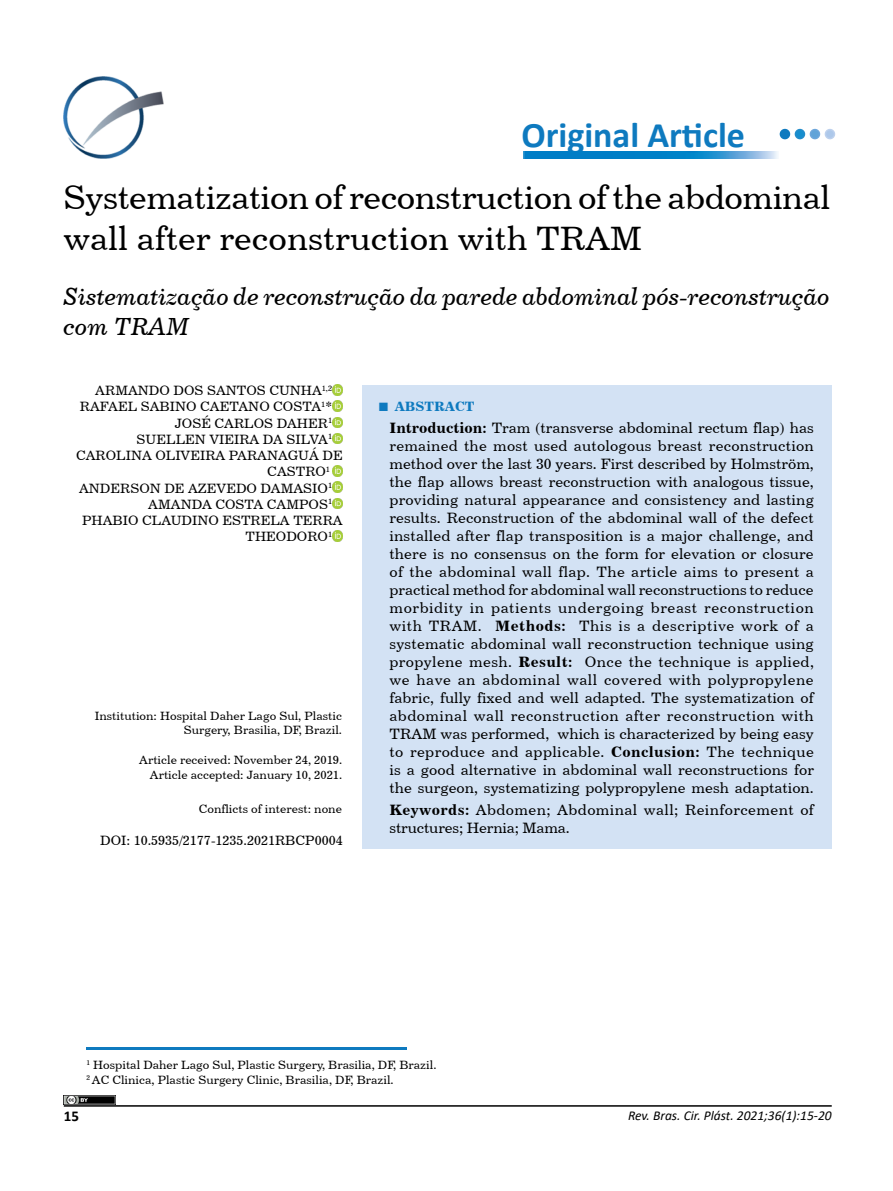
<style>
.page{position:relative;width:893px;height:1191px;background:#fff}
.page>*{position:absolute;margin:0;border:0;box-sizing:border-box;transform-origin:0 0}
.t1{font:700 36px "Calibri";color:#0e7abf}
.t2{font:33.75px/40.5px "Century 731 BT Roman A";letter-spacing:-.015em;color:#000}
.t3{font:24.75px/29.7px "Century 731 BT Italic A";letter-spacing:-.01em;color:#000}
.t4{font:15px/18px "Century 731 BT Roman A";color:#000;text-align:justify}
.t5{font:15px/18px "Century 731 BT Roman A";letter-spacing:.025em;color:#000}
.t6{font:700 15px "Calibri";color:#000}
.t7{font:13.5px "Century 731 BT Roman A";color:#000}
.t8{font:italic 13.5px "Calibri";color:#000}
.t9{font:13.5px "Century 731 BT Bold A";color:#0e7abf}
.t10{font:12px/14.4px "Century 731 BT Roman A";color:#000;text-align:right}
.s1{font-family:"Times New Roman";font-weight:700;font-size:18px}
.s2{font-family:"Century 731 BT Bold A"}
</style>
<div class="page">
<hr style="left:64px;top:1105px;width:768px;height:1px;background:#000">
<svg style="left:332px;top:384px;width:11px;height:11px"></svg>
<svg style="left:332px;top:401px;width:11px;height:10px"></svg>
<svg style="left:332px;top:417px;width:11px;height:27px"></svg>
<svg style="left:332px;top:465px;width:11px;height:11px"></svg>
<svg style="left:332px;top:482px;width:11px;height:10px"></svg>
<svg style="left:332px;top:498px;width:11px;height:11px"></svg>
<svg style="left:332px;top:530px;width:11px;height:11px"></svg>
<img style="left:63px;top:77px;width:101px;height:82px">
<img style="left:64px;top:1095px;width:51px;height:9px">
<hr style="left:86px;top:1047px;width:321px;height:2px;background:#0e7abf">
<img style="left:524px;top:151px;width:254px;height:8px">
<div style="left:780px;top:130px;width:9px;height:9px;background:#0e7abf;border-radius:50%"></div>
<div style="left:780px;top:129px;width:10px;height:10px;border:2px solid #0e7abf;border-radius:50%"></div>
<div style="left:795px;top:130px;width:9px;height:9px;background:#168ece;border-radius:50%"></div>
<div style="left:795px;top:129px;width:10px;height:10px;border:2px solid #228ccb;border-radius:50%"></div>
<div style="left:810px;top:130px;width:9px;height:9px;background:#60a3d8;border-radius:50%"></div>
<div style="left:810px;top:129px;width:10px;height:10px;border:2px solid #6ca6db;border-radius:50%"></div>
<div style="left:825px;top:130px;width:9px;height:9px;background:#adc8ea;border-radius:50%"></div>
<div style="left:825px;top:129px;width:10px;height:10px;border:2px solid #bcd0ed;border-radius:50%"></div>
<div style="left:362px;top:384px;width:470px;height:464px;background:#d3e2f4"></div>
<h1 class="t1" style="left:521px;top:110px;width:225px">Original Article</h1>
<h2 class="t2" style="left:63px;top:177px;width:768px">Systematization of reconstruction of the abdominal wall after reconstruction with TRAM</h2>
<h3 class="t3" style="left:63px;top:281px;width:768px">Sistematização de reconstrução da parede abdominal pós-reconstrução com TRAM</h3>
<p class="t7" style="left:95px;top:382px;width:238px">ARMANDO DOS SANTOS CUNHA<sup>1,2</sup></p>
<p class="t7" style="left:80px;top:398px;width:254px">RAFAEL SABINO CAETANO COSTA<sup>1</sup>*</p>
<p class="t7" style="left:175px;top:415px;width:159px">JOSÉ CARLOS DAHER<sup>1</sup></p>
<p class="t7" style="left:137px;top:431px;width:197px">SUELLEN VIEIRA DA SILVA<sup>1</sup></p>
<p class="t7" style="left:76px;top:447px;width:268px">CAROLINA OLIVEIRA PARANAGUÁ DE</p>
<p class="t7" style="left:267px;top:463px;width:64px">CASTRO<sup>1</sup></p>
<p class="t7" style="left:79px;top:479px;width:255px">ANDERSON DE AZEVEDO DAMASIO<sup>1</sup></p>
<p class="t7" style="left:148px;top:496px;width:185px">AMANDA COSTA CAMPOS<sup>1</sup></p>
<p class="t7" style="left:82px;top:512px;width:262px">PHABIO CLAUDINO ESTRELA TERRA</p>
<p class="t7" style="left:246px;top:528px;width:88px">THEODORO<sup>1</sup></p>
<p class="t10" style="left:95px;top:708px;width:249px">Institution: Hospital Daher Lago Sul, Plastic<br>Surgery, Brasilia, DF, Brazil.</p>
<p class="t10" style="left:139px;top:752px;width:205px">Article received: November 24, 2019.<br>Article accepted: January 10, 2021.</p>
<p class="t10" style="left:199px;top:801px;width:145px">Conflicts of interest: none</p>
<p class="t7" style="left:100px;top:831px;width:244px">DOI: 10.5935/2177-1235.2021RBCP0004</p>
<p class="t9" style="left:378px;top:397px;width:98px"><span class="s1">■</span> ABSTRACT</p>
<p class="t4" style="left:389px;top:419px;width:426px"><span class="s2">Introduction:</span> Tram (transverse abdominal rectum flap) has remained the most used autologous breast reconstruction method over the last 30 years. First described by Holmström, the flap allows breast reconstruction with analogous tissue, providing natural appearance and consistency and lasting results. Reconstruction of the abdominal wall of the defect installed after flap transposition is a major challenge, and there is no consensus on the form for elevation or closure of the abdominal wall flap. The article aims to present a practical method for abdominal wall reconstructions to reduce morbidity in patients undergoing breast reconstruction with TRAM. <span class="s2">Methods:</span> This is a descriptive work of a systematic abdominal wall reconstruction technique using propylene mesh. <span class="s2">Result:</span> Once the technique is applied, we have an abdominal wall covered with polypropylene fabric, fully fixed and well adapted. The systematization of abdominal wall reconstruction after reconstruction with TRAM was performed, which is characterized by being easy to reproduce and applicable. <span class="s2">Conclusion:</span> The technique is a good alternative in abdominal wall reconstructions for the surgeon, systematizing polypropylene mesh adaptation.</p>
<p class="t5" style="left:389px;top:801px;width:426px"><span class="s2">Keywords:</span> Abdomen; Abdominal wall; Reinforcement of structures; Hernia; Mama.</p>
<p class="t10" style="left:86px;top:1057px;width:351px;line-height:15px;text-align:left"><sup>1</sup> Hospital Daher Lago Sul, Plastic Surgery, Brasilia, DF, Brazil.<br><sup>2</sup> AC Clinica, Plastic Surgery Clinic, Brasilia, DF, Brazil.</p>
<p class="t6" style="left:64px;top:1105px;width:17px">15</p>
<p class="t8" style="left:628px;top:1106px;width:205px">Rev. Bras. Cir. Plást. 2021;36(1):15-20</p>
</div>
